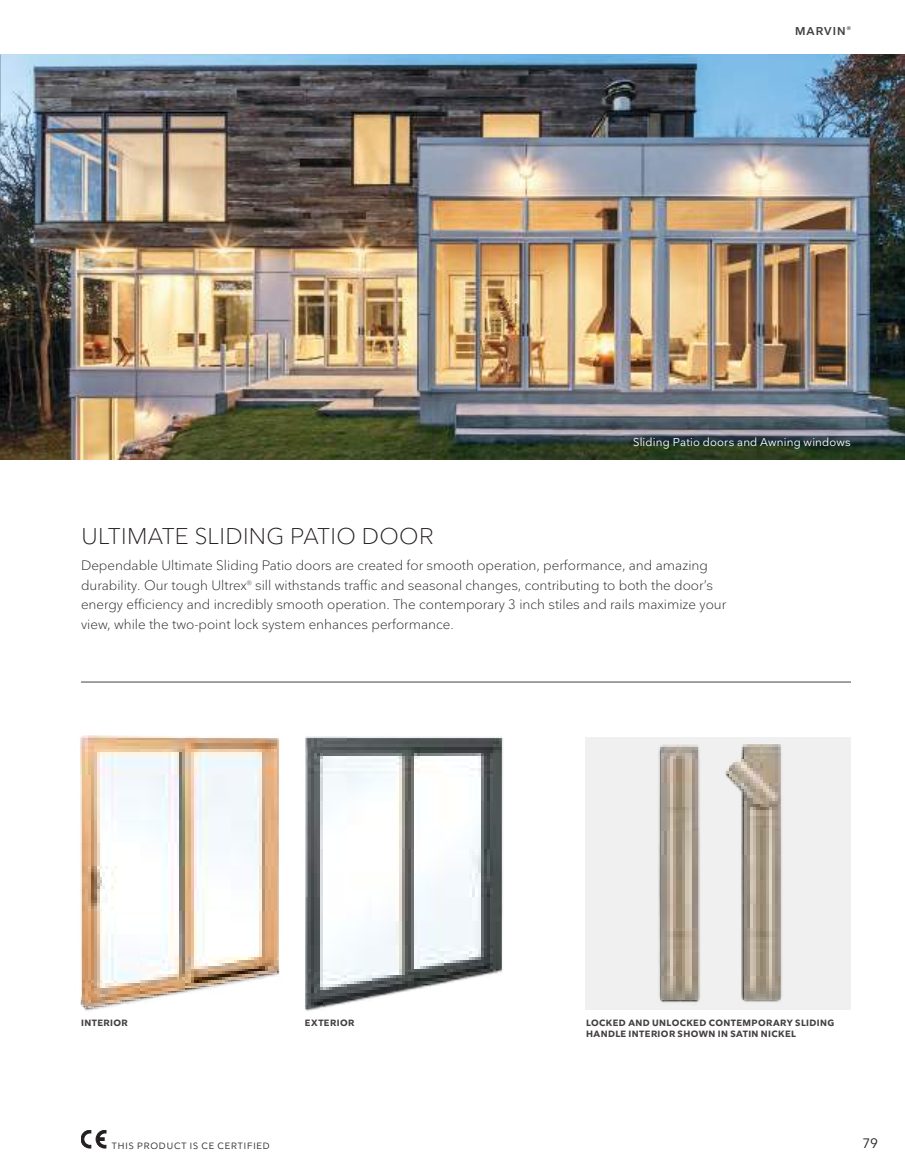
<style>
.page{position:relative;width:905px;height:1175px;background:#fff}
.page>*{position:absolute;margin:0;border:0;box-sizing:border-box;transform-origin:0 0}
.t1{font:300 22.5px "Nationale";letter-spacing:.015em;color:#241f1f}
.t2{font:300 13.5px/19.5px "Nationale";color:#241f1f}
.t3{font:13.5px "Nationale";color:#241f1f}
.t4{font:11.25px "Nationale";letter-spacing:.015em;color:#fff}
.t5{font:600 11.25px "Nationale";letter-spacing:.09em;color:#444041}
.t6{font:700 9px/10.8px "Nationale";letter-spacing:.045em;color:#444041}
.t7{font:9px "Nationale";letter-spacing:.095em;color:#241f1f}
</style>
<div class="page">
<img style="left:0;top:54px;width:904px;height:405px">
<hr style="left:81px;top:681px;width:769px;height:1px;background:#444041">
<svg style="left:81px;top:1130px;width:25px;height:18px"></svg>
<img style="left:80px;top:735px;width:200px;height:276px">
<img style="left:305px;top:736px;width:199px;height:275px">
<div style="left:585px;top:737px;width:265px;height:272px;background:#f0f0f0"></div>
<img style="left:658px;top:744px;width:42px;height:259px">
<img style="left:725px;top:744px;width:57px;height:258px">
<p class="t5" style="left:795px;top:24px;width:57px">MARVIN <sup>®</sup></p>
<p class="t4" style="left:633px;top:434px;width:219px">Sliding Patio doors and Awning windows</p>
<h1 class="t1" style="left:81px;top:521px;width:354px">ULTIMATE SLIDING PATIO DOOR</h1>
<p class="t2" style="left:81px;top:555px;width:646px">Dependable Ultimate Sliding Patio doors are created for smooth operation, performance, and amazing durability. Our tough Ultrex<sup>®</sup> sill withstands traffic and seasonal changes, contributing to both the door’s energy efficiency and incredibly smooth operation. The contemporary 3 inch stiles and rails maximize your view, while the two-point lock system enhances performance.</p>
<p class="t6" style="left:81px;top:1017px;width:48px">INTERIOR</p>
<p class="t6" style="left:305px;top:1017px;width:51px">EXTERIOR</p>
<p class="t7" style="left:112px;top:1139px;width:159px">THIS PRODUCT IS CE CERTIFIED</p>
<p class="t6" style="left:586px;top:1017px;width:250px">LOCKED AND UNLOCKED CONTEMPORARY SLIDING<br>HANDLE INTERIOR SHOWN IN SATIN NICKEL</p>
<p class="t3" style="left:862px;top:1134px;width:17px">79</p>
</div>
